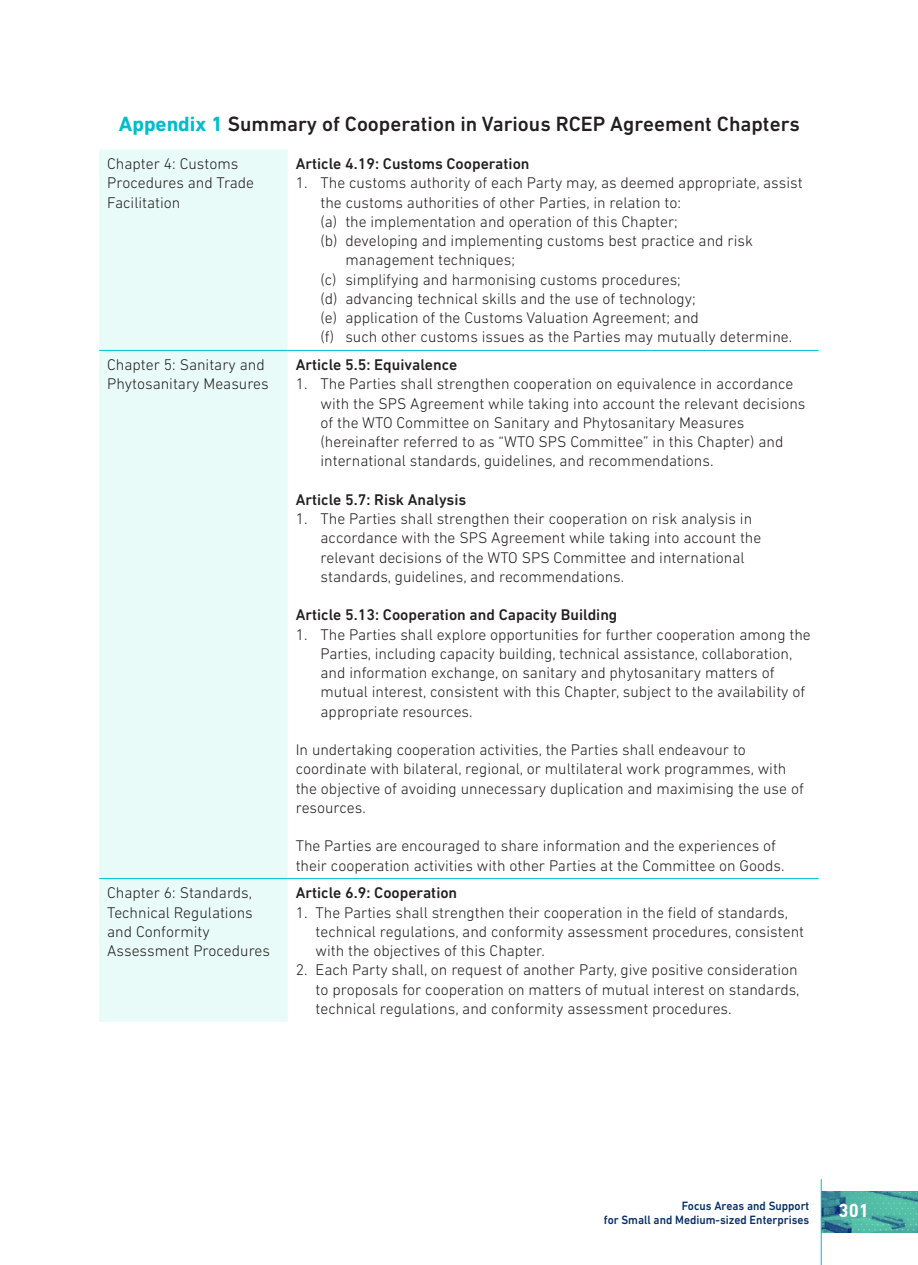
<style>
.page{position:relative;width:918px;height:1265px;background:#fff}
.page>*{position:absolute;margin:0;border:0;box-sizing:border-box;transform-origin:0 0}
.ASEAN_50_Table_Title{font:500 21px "DIN Next LT Pro";color:#231f20}
.t1{font:700 19.25px "DIN Next LT Pro";color:#fff;scale:.95 1}
.Body_Text-OldPeop2nd{font:300 15.75px/19.2px "DIN Next LT Pro";color:#231f20}
.Body_Text-OldPeop2nd-2{font:500 15.75px "DIN Next LT Pro";color:#231f20}
.t2{font:500 12.25px/14px "DIN Next LT Pro";color:#052e66;text-align:right;scale:.95 1}
.s1{font-weight:700;color:#00bdcc}
</style>
<div class="page">
<div style="left:99px;top:149px;width:189px;height:873px;background:#e9fbf8"></div>
<hr style="left:99px;top:350px;width:189px;height:1px;background:#00bdcc">
<hr style="left:288px;top:350px;width:531px;height:1px;background:#00bdcc">
<hr style="left:99px;top:878px;width:189px;height:1px;background:#00bdcc">
<hr style="left:288px;top:878px;width:531px;height:1px;background:#00bdcc">
<img style="left:822px;top:1191px;width:96px;height:42px">
<hr style="left:821px;top:1179px;width:1px;height:86px;background:#00bdcc">
<p class="ASEAN_50_Table_Title" style="left:119px;top:111px;width:682px"><span class="s1">Appendix 1</span> Summary of Cooperation in Various RCEP Agreement Chapters</p>
<p class="Body_Text-OldPeop2nd" style="left:107px;top:154px;width:148px">Chapter 4: Customs<br>Procedures and Trade<br>Facilitation</p>
<p class="Body_Text-OldPeop2nd-2" style="left:296px;top:155px;width:235px">Article 4.19: Customs Cooperation</p>
<p class="Body_Text-OldPeop2nd" style="left:320px;top:173px;width:483px;text-indent:-25px">1. The customs authority of each Party may, as deemed appropriate, assist the customs authorities of other Parties, in relation to:</p>
<p class="Body_Text-OldPeop2nd" style="left:320px;top:212px;width:359px">(a) the implementation and operation of this Chapter;</p>
<p class="Body_Text-OldPeop2nd" style="left:345px;top:231px;width:409px;text-indent:-25px">(b) developing and implementing customs best practice and risk management techniques;</p>
<p class="Body_Text-OldPeop2nd" style="left:320px;top:270px;width:362px">(c) simplifying and harmonising customs procedures;</p>
<p class="Body_Text-OldPeop2nd" style="left:320px;top:289px;width:377px">(d) advancing technical skills and the use of technology;</p>
<p class="Body_Text-OldPeop2nd" style="left:320px;top:308px;width:380px">(e) application of the Customs Valuation Agreement; and</p>
<p class="Body_Text-OldPeop2nd" style="left:320px;top:327px;width:473px">(f) such other customs issues as the Parties may mutually determine.</p>
<p class="Body_Text-OldPeop2nd" style="left:107px;top:355px;width:163px">Chapter 5: Sanitary and<br>Phytosanitary Measures</p>
<p class="Body_Text-OldPeop2nd-2" style="left:296px;top:356px;width:163px">Article 5.5: Equivalence</p>
<p class="Body_Text-OldPeop2nd" style="left:320px;top:374px;width:486px;text-indent:-25px">1. The Parties shall strengthen cooperation on equivalence in accordance with the SPS Agreement while taking into account the relevant decisions of the WTO Committee on Sanitary and Phytosanitary Measures (hereinafter referred to as “WTO SPS Committee” in this Chapter) and international standards, guidelines, and recommendations.</p>
<p class="Body_Text-OldPeop2nd-2" style="left:296px;top:490px;width:172px">Article 5.7: Risk Analysis</p>
<p class="Body_Text-OldPeop2nd" style="left:320px;top:509px;width:442px;text-indent:-25px">1. The Parties shall strengthen their cooperation on risk analysis in accordance with the SPS Agreement while taking into account the relevant decisions of the WTO SPS Committee and international standards, guidelines, and recommendations.</p>
<p class="Body_Text-OldPeop2nd-2" style="left:296px;top:606px;width:323px">Article 5.13: Cooperation and Capacity Building</p>
<p class="Body_Text-OldPeop2nd" style="left:320px;top:624px;width:492px;text-indent:-25px">1. The Parties shall explore opportunities for further cooperation among the Parties, including capacity building, technical assistance, collaboration, and information exchange, on sanitary and phytosanitary matters of mutual interest, consistent with this Chapter, subject to the availability of appropriate resources.</p>
<p class="Body_Text-OldPeop2nd" style="left:296px;top:740px;width:509px">In undertaking cooperation activities, the Parties shall endeavour to coordinate with bilateral, regional, or multilateral work programmes, with the objective of avoiding unnecessary duplication and maximising the use of resources.</p>
<p class="Body_Text-OldPeop2nd" style="left:296px;top:836px;width:490px">The Parties are encouraged to share information and the experiences of their cooperation activities with other Parties at the Committee on Goods.</p>
<p class="Body_Text-OldPeop2nd" style="left:107px;top:883px;width:164px">Chapter 6: Standards,<br>Technical Regulations and Conformity<br>Assessment Procedures</p>
<p class="Body_Text-OldPeop2nd-2" style="left:296px;top:884px;width:163px">Article 6.9: Cooperation</p>
<p class="Body_Text-OldPeop2nd" style="left:315px;top:902px;width:490px;text-indent:-20px">1. The Parties shall strengthen their cooperation in the field of standards, technical regulations, and conformity assessment procedures, consistent with the objectives of this Chapter.</p>
<p class="Body_Text-OldPeop2nd" style="left:315px;top:960px;width:485px;text-align:justify;text-indent:-20px">2. Each Party shall, on request of another Party, give positive consideration to proposals for cooperation on matters of mutual interest on standards, technical regulations, and conformity assessment procedures.</p>
<p class="t2" style="left:604px;top:1199px;width:218px">Focus Areas and Support<br>for Small and Medium-sized Enterprises</p>
<p class="t1" style="left:838px;top:1199px;width:34px">301</p>
</div>
